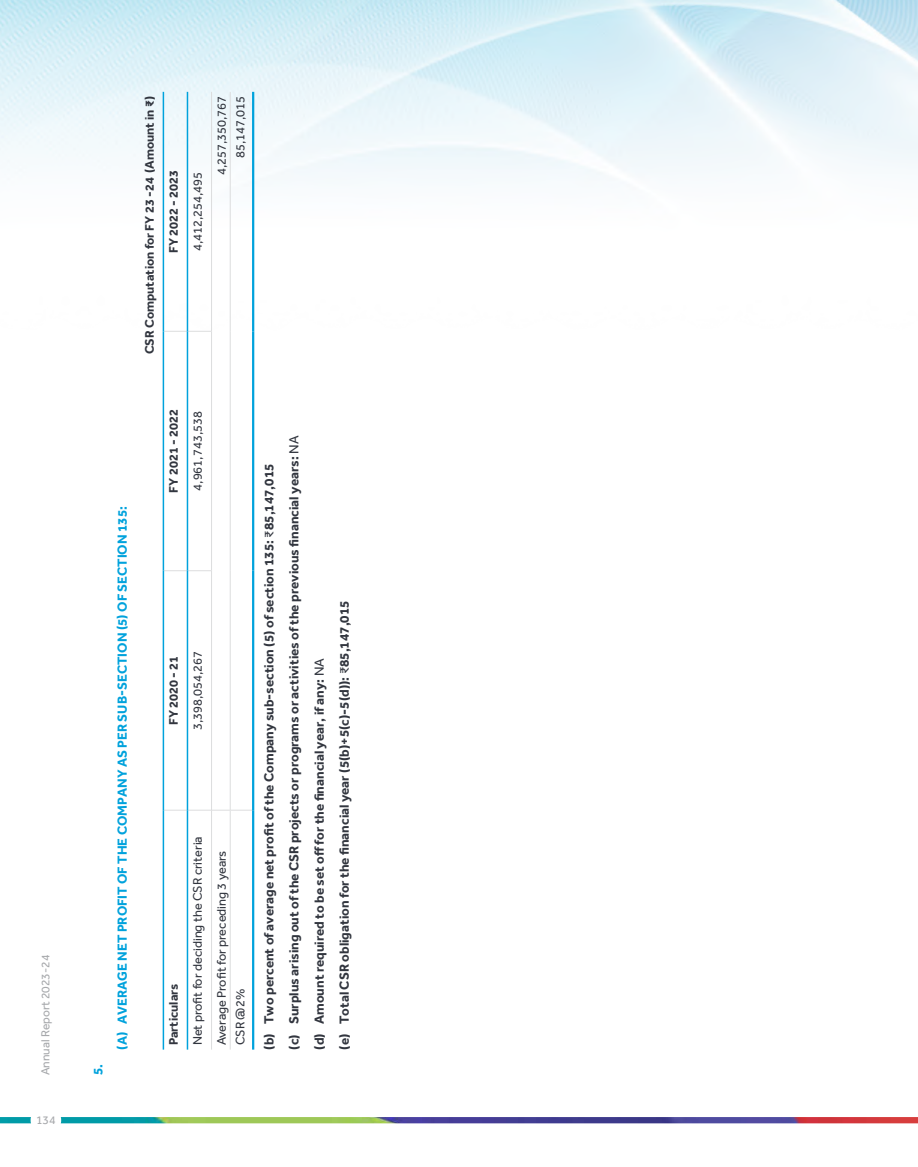
<style>
.page{position:relative;width:918px;height:1167px;background:#fff}
.page>*{position:absolute;margin:0;border:0;box-sizing:border-box;transform-origin:0 0}
.t1{font:700 13.5px/25px "Effra";color:#32363f}
.t2{font:700 13.5px "Effra";color:#00a2dc}
.t3{font:12.75px "Effra";color:#32363f}
.t4{font:700 12.75px "Effra";color:#32363f}
.t5{font:12px "Effra";color:#a7a9ac}
.s1{font-weight:400}
</style>
<div class="page">
<img style="left:0;top:0;width:918px;height:938px">
<img style="left:0;top:1117px;width:918px;height:6px">
<div style="left:31px;top:1104px;width:30px;height:31px;background:#fff;border-radius:50%"></div>
<svg style="left:164px;top:570px;width:47px;height:1px"></svg>
<svg style="left:164px;top:331px;width:47px;height:1px"></svg>
<hr style="left:211px;top:810px;width:1px;height:239px;background:#dcddde">
<hr style="left:211px;top:570px;width:1px;height:240px;background:#dcddde">
<hr style="left:211px;top:331px;width:1px;height:239px;background:#dcddde">
<hr style="left:211px;top:92px;width:1px;height:239px;background:#dcddde">
<hr style="left:230px;top:810px;width:1px;height:239px;background:#dcddde">
<hr style="left:230px;top:570px;width:1px;height:240px;background:#dcddde">
<svg style="left:164px;top:809px;width:88px;height:1px"></svg>
<hr style="left:230px;top:331px;width:1px;height:239px;background:#dcddde">
<hr style="left:230px;top:92px;width:1px;height:239px;background:#dcddde">
<hr style="left:252px;top:810px;width:2px;height:239px;background:#00a2dc">
<hr style="left:252px;top:570px;width:2px;height:240px;background:#00a2dc">
<hr style="left:252px;top:331px;width:2px;height:239px;background:#00a2dc">
<hr style="left:252px;top:92px;width:2px;height:239px;background:#00a2dc">
<hr style="left:163px;top:810px;width:1px;height:239px;background:#00a2dc">
<hr style="left:163px;top:570px;width:1px;height:240px;background:#00a2dc">
<hr style="left:163px;top:331px;width:1px;height:239px;background:#00a2dc">
<hr style="left:163px;top:92px;width:1px;height:239px;background:#00a2dc">
<hr style="left:187px;top:810px;width:1px;height:239px;background:#00a2dc">
<hr style="left:187px;top:570px;width:1px;height:240px;background:#00a2dc">
<hr style="left:187px;top:331px;width:1px;height:239px;background:#00a2dc">
<hr style="left:187px;top:92px;width:1px;height:239px;background:#00a2dc">
<p class="t5" style="left:38px;top:1075px;width:122px;rotate:-90deg">Annual Report 2023-24</p>
<p class="t5" style="left:36px;top:1113px;width:21px">134</p>
<p class="t4" style="left:142px;top:354px;width:260px;rotate:-90deg">CSR Computation for FY 23 -24 (Amount in ₹)</p>
<p class="t4" style="left:166px;top:253px;width:85px;rotate:-90deg">FY 2022 - 2023</p>
<p class="t3" style="left:190px;top:251px;width:81px;rotate:-90deg">4,412,254,495</p>
<p class="t3" style="left:214px;top:175px;width:81px;rotate:-90deg">4,257,350,767</p>
<p class="t3" style="left:233px;top:158px;width:64px;rotate:-90deg">85,147,015</p>
<p class="t2" style="left:90px;top:1075px;width:13px;rotate:-90deg">5.</p>
<p class="t2" style="left:114px;top:1049px;width:545px;rotate:-90deg">(A) AVERAGE NET PROFIT OF THE COMPANY AS PER SUB-SECTION (5) OF SECTION 135:</p>
<p class="t4" style="left:166px;top:492px;width:85px;rotate:-90deg">FY 2021 - 2022</p>
<p class="t3" style="left:190px;top:490px;width:81px;rotate:-90deg">4,961,743,538</p>
<p class="t4" style="left:166px;top:725px;width:71px;rotate:-90deg">FY 2020 - 21</p>
<p class="t3" style="left:190px;top:730px;width:81px;rotate:-90deg">3,398,054,267</p>
<p class="t4" style="left:166px;top:1045px;width:63px;rotate:-90deg">Particulars</p>
<p class="t3" style="left:190px;top:1045px;width:211px;rotate:-90deg">Net profit for deciding the CSR criteria</p>
<p class="t3" style="left:214px;top:1045px;width:196px;rotate:-90deg">Average Profit for preceding 3 years</p>
<p class="t3" style="left:233px;top:1045px;width:58px;rotate:-90deg">CSR @2%</p>
<p class="t1" style="left:256px;top:1049px;width:615px;rotate:-90deg">(b) Two percent of average net profit of the Company sub-section (5) of section 135: <span class="s1">₹</span>85,147,015<br>(c) Surplus arising out of the CSR projects or programs or activities of the previous financial years: <span class="s1">NA </span>(d) Amount required to be set off for the financial year, if any: <span class="s1">NA<br></span>(e) Total CSR obligation for the financial year (5(b)+5(c)-5(d)): <span class="s1">₹</span>85,147,015</p>
</div>
